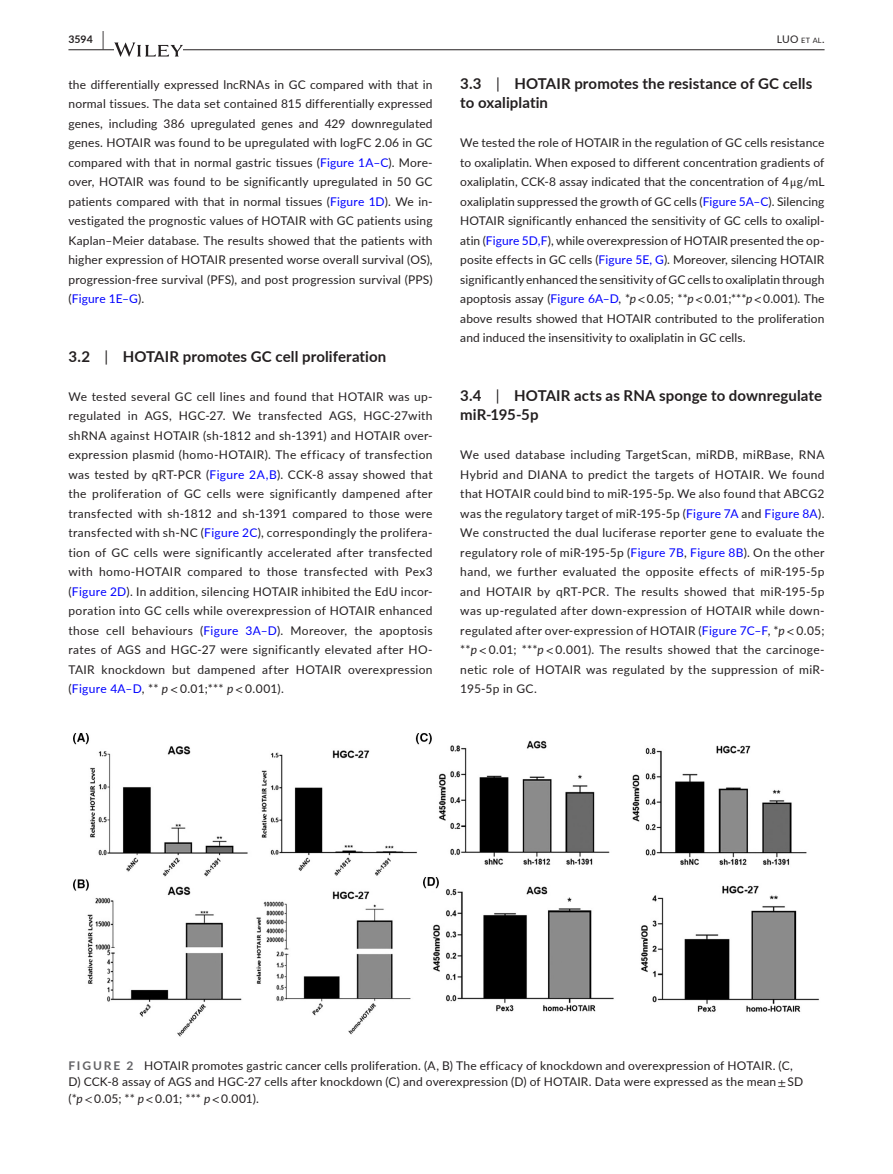
<style>
.page{position:relative;width:893px;height:1174px;background:#fff}
.page>*{position:absolute;margin:0;border:0;box-sizing:border-box;transform-origin:0 0}
.t1{font:700 15px/19.5px "Lato";letter-spacing:.005em;color:#231f20}
.t2{font:12px/19.5px "Lato";letter-spacing:.015em;color:#231f20;text-align:justify}
.t3{font:10.5px "Lato";color:#231f20}
.t4{font:700 10.5px "Lato";color:#231f20}
.s1{font-size:19.5px}
.s2{font-size:7.35px}
.s3{color:#00f}
.s4{font-weight:400}
.s5{font-family:"STIX"}
.s6{font-style:italic}
.s7{font-family:"STIX";font-style:italic}
.s8{font-weight:700;color:#636366}
</style>
<div class="page">
<hr style="left:68px;top:49px;width:756px;height:1px;background:#231f20">
<svg style="left:114px;top:42px;width:69px;height:15px"></svg>
<img style="left:73px;top:733px;width:746px;height:304px">
<p class="t4" style="left:68px;top:31px;width:37px">3594 <span class="s1">|</span></p>
<p class="t3" style="left:777px;top:31px;width:49px">LUO <span class="s2">et al</span>.</p>
<p class="t2" style="left:68px;top:74px;width:366px">the differentially expressed lncRNAs in GC compared with that in normal tissues. The data set contained 815 differentially expressed genes, including 386 upregulated genes and 429 downregulated genes. HOTAIR was found to be upregulated with logFC 2.06 in GC compared with that in normal gastric tissues (<span class="s3">Figure 1A–C</span>). More&shy;over, HOTAIR was found to be significantly upregulated in 50 GC patients compared with that in normal tissues (<span class="s3">Figure 1D</span>). We in&shy;vestigated the prognostic values of HOTAIR with GC patients using Kaplan–Meier database. The results showed that the patients with higher expression of HOTAIR presented worse overall survival (OS), progression-free survival (PFS), and post progression survival (PPS) (<span class="s3">Figure 1E–G</span>).</p>
<p class="t1" style="left:460px;top:73px;width:353px">3.3 <span class="s4">|</span> HOTAIR promotes the resistance of GC cells to oxaliplatin</p>
<p class="t2" style="left:460px;top:132px;width:366px">We tested the role of HOTAIR in the regulation of GC cells resistance to oxaliplatin. When exposed to different concentration gradients of oxaliplatin, CCK-8 assay indicated that the concentration of 4 <span class="s5">μ</span>g/mL oxaliplatin suppressed the growth of GC cells (<span class="s3">Figure 5A–C</span>). Silencing HOTAIR significantly enhanced the sensitivity of GC cells to oxalipl&shy;atin (<span class="s3">Figure 5D,F</span>), while overexpression of HOTAIR presented the op&shy;posite effects in GC cells (<span class="s3">Figure 5E, G</span>). Moreover, silencing HOTAIR significantly enhanced the sensitivity of GC cells to oxaliplatin through apoptosis assay (<span class="s3">Figure 6A–D</span>, *<span class="s6">p</span> <span class="s7">&lt;</span> 0.05; **<span class="s6">p</span> <span class="s7">&lt;</span> 0.01;***<span class="s6">p</span> <span class="s7">&lt;</span> 0.001). The above results showed that HOTAIR contributed to the proliferation and induced the insensitivity to oxaliplatin in GC cells.</p>
<p class="t1" style="left:68px;top:346px;width:319px">3.2 <span class="s4">|</span> HOTAIR promotes GC cell proliferation</p>
<p class="t2" style="left:68px;top:386px;width:366px">We tested several GC cell lines and found that HOTAIR was up&shy;regulated in AGS, HGC-27. We transfected AGS, HGC-27with shRNA against HOTAIR (sh-1812 and sh-1391) and HOTAIR over&shy;expression plasmid (homo-HOTAIR). The efficacy of transfection was tested by qRT-PCR (<span class="s3">Figure 2A,B</span>). CCK-8 assay showed that the proliferation of GC cells were significantly dampened after transfected with sh-1812 and sh-1391 compared to those were transfected with sh-NC (<span class="s3">Figure 2C</span>), correspondingly the prolifera&shy;tion of GC cells were significantly accelerated after transfected with homo-HOTAIR compared to those transfected with Pex3 (<span class="s3">Figure 2D</span>). In addition, silencing HOTAIR inhibited the EdU incor&shy;poration into GC cells while overexpression of HOTAIR enhanced those cell behaviours (<span class="s3">Figure 3A–D</span>). Moreover, the apoptosis rates of AGS and HGC-27 were significantly elevated after HO-TAIR knockdown but dampened after HOTAIR overexpression (<span class="s3">Figure 4A–D</span>, ** <span class="s6">p</span> <span class="s7">&lt;</span> 0.01;*** <span class="s6">p</span> <span class="s7">&lt;</span> 0.001).</p>
<p class="t1" style="left:460px;top:385px;width:363px">3.4 <span class="s4">|</span> HOTAIR acts as RNA sponge to downregulate miR-195-5p</p>
<p class="t2" style="left:460px;top:444px;width:366px">We used database including TargetScan, miRDB, miRBase, RNA Hybrid and DIANA to predict the targets of HOTAIR. We found that HOTAIR could bind to miR-195-5p. We also found that ABCG2 was the regulatory target of miR-195-5p (<span class="s3">Figure 7A</span> and <span class="s3">Figure 8A</span>).<br>We constructed the dual luciferase reporter gene to evaluate the regulatory role of miR-195-5p (<span class="s3">Figure 7B</span>, <span class="s3">Figure 8B</span>). On the other hand, we further evaluated the opposite effects of miR-195-5p and HOTAIR by qRT-PCR. The results showed that miR-195-5p was up-regulated after down-expression of HOTAIR while down&shy;regulated after over-expression of HOTAIR (<span class="s3">Figure 7C–F</span>, *<span class="s6">p</span> <span class="s7">&lt;</span> 0.05; **<span class="s6">p</span> <span class="s7">&lt;</span> 0.01; ***<span class="s6">p</span> <span class="s7">&lt;</span> 0.001). The results showed that the carcinoge&shy;netic role of HOTAIR was regulated by the suppression of miR-195-5p in GC.</p>
<p class="t2" style="left:68px;top:1056px;width:736px;line-height:16.5px;text-align:left"><span class="s8">FIGURE 2</span> HOTAIR promotes gastric cancer cells proliferation. (A, B) The efficacy of knockdown and overexpression of HOTAIR. (C,<br>D) CCK-8 assay of AGS and HGC-27 cells after knockdown (C) and overexpression (D) of HOTAIR. Data were expressed as the mean <span class="s5">±</span> SD (*<span class="s6">p</span><span class="s5">&lt;</span> 0.05; ** <span class="s6">p</span> <span class="s7">&lt;</span> 0.01; *** <span class="s6">p</span> <span class="s7">&lt;</span> 0.001).</p>
</div>
